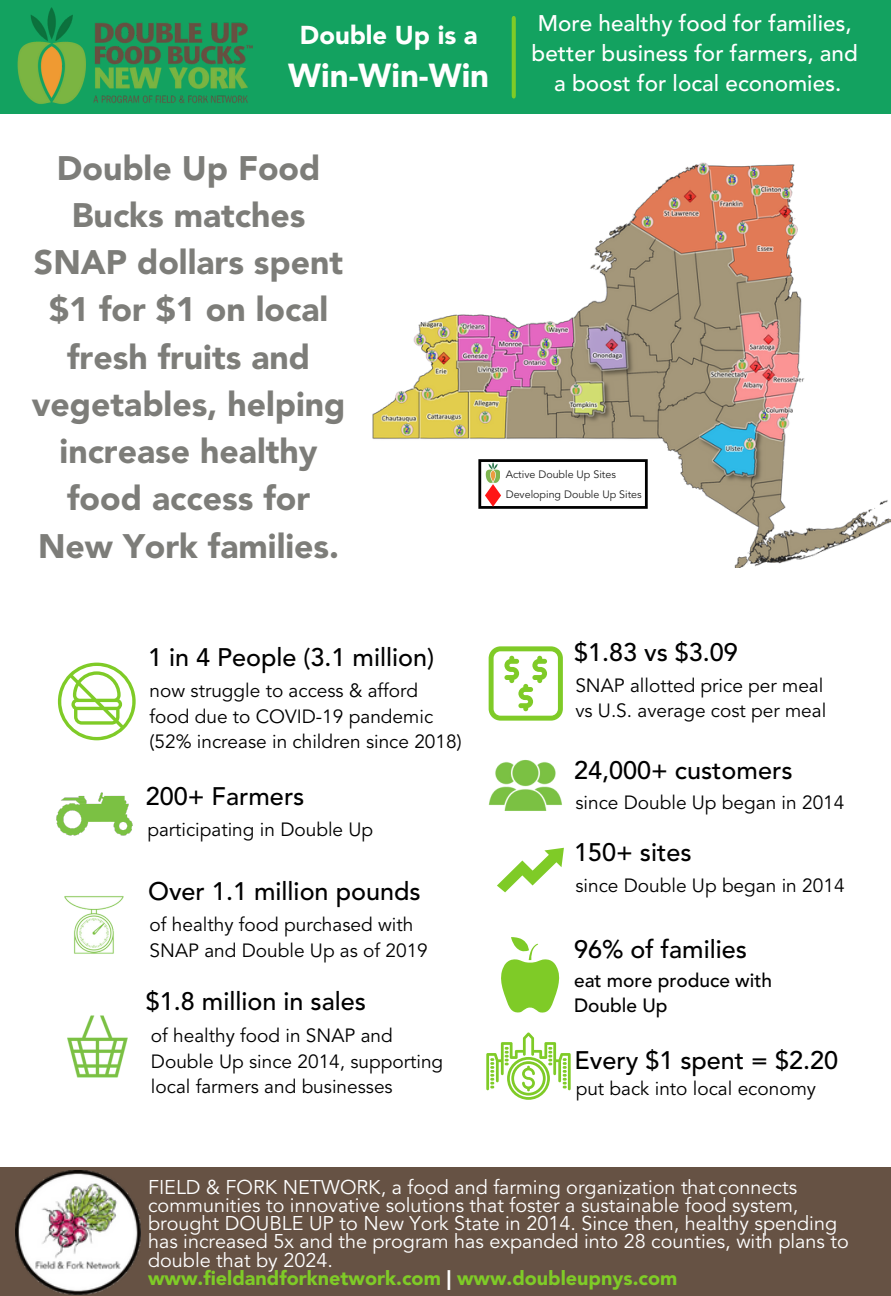
<style>
.page{position:relative;width:891px;height:1296px;background:#fff}
.page>*{position:absolute;margin:0;border:0;box-sizing:border-box;transform-origin:0 0}
.t1{font:900 33.75px/47.2px "Avenir LT Std";color:#7d7d79;text-align:center}
.t2{font:900 33.07px "Avenir LT Std";color:#fff}
.t3{font:900 25.65px "Avenir LT Std";color:#fff}
.t4{font:500 25.2px "Avenir LT Std";color:#000}
.t5{font:500 22.5px "Avenir LT Std";color:#fff}
.t6{font:19.8px/18.2px "Avenir LT Std";color:#fff}
.t7{font:900 19.8px "Avenir LT Std";color:#7fcb27}
.t8{font:19.12px/25.4px "Avenir LT Std";color:#000}
.t9{font:500 19.12px/25.4px "Avenir LT Std";color:#000}
.t10{font:10.8px "Avenir LT Std";color:#222}
.s1{color:#fff}
</style>
<div class="page">
<img style="left:372px;top:162px;width:519px;height:406px">
<div style="left:0;top:0;width:891px;height:113px;background:#13a260"></div>
<img style="left:17px;top:7px;width:69px;height:97px">
<img style="left:93px;top:22px;width:160px;height:81px">
<img style="left:64px;top:896px;width:60px;height:58px">
<img style="left:67px;top:1015px;width:61px;height:63px">
<img style="left:488px;top:760px;width:74px;height:51px">
<img style="left:56px;top:792px;width:77px;height:44px">
<div style="left:511px;top:18px;width:5px;height:78px;background:#7fcb27"></div>
<svg style="left:58px;top:663px;width:78px;height:77px"></svg>
<svg style="left:489px;top:646px;width:74px;height:75px"></svg>
<svg style="left:478px;top:459px;width:170px;height:50px"></svg>
<svg style="left:501px;top:937px;width:58px;height:76px"></svg>
<svg style="left:497px;top:848px;width:67px;height:44px"></svg>
<div style="left:0;top:1168px;width:891px;height:128px;background:#665244"></div>
<svg style="left:486px;top:1032px;width:85px;height:68px"></svg>
<img style="left:16px;top:1170px;width:125px;height:125px">
<p class="t3" style="left:300px;top:25px;width:179px">Double Up is a</p>
<p class="t2" style="left:288px;top:62px;width:203px">Win-Win-Win</p>
<p class="t5" style="left:538px;top:14px;width:316px">More healthy food for families,</p>
<p class="t5" style="left:532px;top:44px;width:328px">better business for farmers, and</p>
<p class="t5" style="left:554px;top:74px;width:289px">a boost for local economies.</p>
<p class="t1" style="left:32px;top:147px;width:315px">Double Up Food<br>Bucks matches<br>SNAP dollars spent $1 for $1 on local fresh fruits and vegetables, helping increase healthy food access for<br>New York families.</p>
<p class="t10" style="left:506px;top:470px;width:112px">Active Double Up Sites</p>
<p class="t10" style="left:506px;top:490px;width:137px">Developing Double Up Sites</p>
<p class="t4" style="left:148px;top:647px;width:288px">1 in 4 People (3.1 million)</p>
<p class="t8" style="left:150px;top:680px;width:314px">now struggle to access &amp; afford food due to COVID-19 pandemic (52% increase in children since 2018)</p>
<p class="t4" style="left:146px;top:786px;width:160px">200+ Farmers</p>
<p class="t8" style="left:147px;top:818px;width:227px">participating in Double Up</p>
<p class="t4" style="left:148px;top:881px;width:274px">Over 1.1 million pounds</p>
<p class="t8" style="left:150px;top:914px;width:280px">of healthy food purchased with<br>SNAP and Double Up as of 2019</p>
<p class="t4" style="left:146px;top:991px;width:222px">$1.8 million in sales</p>
<p class="t8" style="left:151px;top:1024px;width:294px">of healthy food in SNAP and<br>Double Up since 2014, supporting local farmers and businesses</p>
<p class="t4" style="left:574px;top:642px;width:165px">$1.83 vs $3.09</p>
<p class="t8" style="left:575px;top:674px;width:253px">SNAP allotted price per meal vs U.S. average cost per meal</p>
<p class="t4" style="left:574px;top:760px;width:220px">24,000+ customers</p>
<p class="t8" style="left:575px;top:792px;width:271px">since Double Up began in 2014</p>
<p class="t4" style="left:574px;top:842px;width:119px">150+ sites</p>
<p class="t8" style="left:575px;top:875px;width:271px">since Double Up began in 2014</p>
<p class="t4" style="left:574px;top:939px;width:174px">96% of families</p>
<p class="t9" style="left:574px;top:969px;width:200px">eat more produce with<br>Double Up</p>
<p class="t4" style="left:574px;top:1050px;width:265px">Every $1 spent = $2.20</p>
<p class="t8" style="left:576px;top:1078px;width:242px">put back into local economy</p>
<p class="t6" style="left:148px;top:1180px;width:702px">FIELD &amp; FORK NETWORK, a food and farming organization that connects communities to innovative solutions that foster a sustainable food system, brought DOUBLE UP to New York State in 2014. Since then, healthy spending has increased 5x and the program has expanded into 28 counties, with plans to double that by 2024.</p>
<p class="t7" style="left:148px;top:1270px;width:531px">www.fieldandforknetwork.com <span class="s1">|</span> www.doubleupnys.com</p>
</div>
